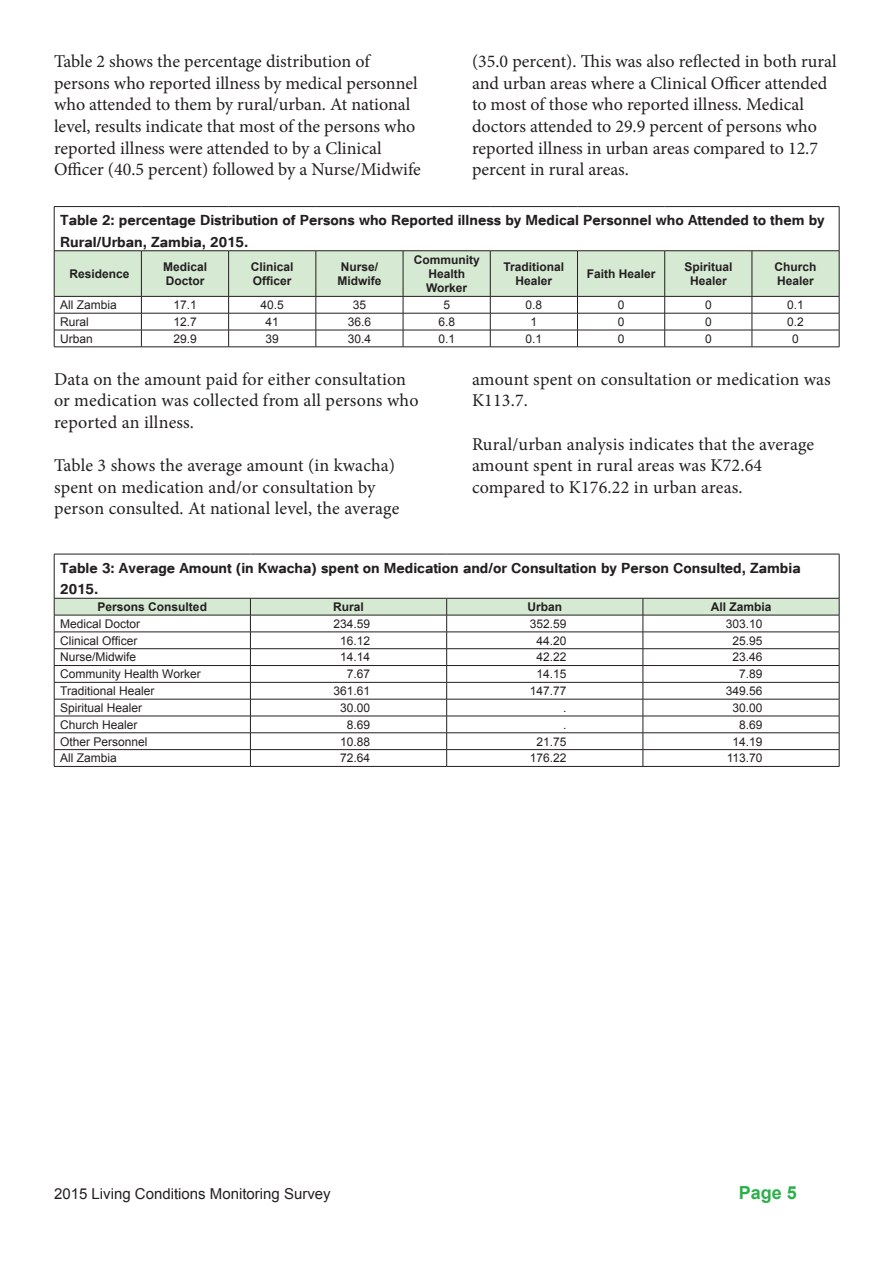
<style>
.page{position:relative;width:893px;height:1263px;background:#fff}
.page>*{position:absolute;margin:0;border:0;box-sizing:border-box;transform-origin:0 0}
.Body_Text{font:18px/21.6px "Minion Pro";color:#231f20}
.Table_Headings{font:700 18px/21.6px "Tunga";color:#231f20}
.t1{font:700 18px "Arial";color:#2bb04a}
.t2{font:15px "Arial";color:#231f20}
.Table_Font{font:12px "Arial";color:#231f20}
.Table_Font-2{font:700 12px/14.4px "Arial";color:#231f20}
</style>
<div class="page">
<hr style="left:54px;top:206px;width:87px;height:1px;background:#231f20">
<hr style="left:54px;top:207px;width:1px;height:44px;background:#231f20">
<hr style="left:141px;top:206px;width:88px;height:1px;background:#231f20">
<hr style="left:229px;top:206px;width:87px;height:1px;background:#231f20">
<hr style="left:316px;top:206px;width:87px;height:1px;background:#231f20">
<hr style="left:403px;top:206px;width:87px;height:1px;background:#231f20">
<hr style="left:490px;top:206px;width:87px;height:1px;background:#231f20">
<hr style="left:577px;top:206px;width:88px;height:1px;background:#231f20">
<hr style="left:665px;top:206px;width:87px;height:1px;background:#231f20">
<hr style="left:752px;top:206px;width:87px;height:1px;background:#231f20">
<hr style="left:839px;top:207px;width:1px;height:44px;background:#231f20">
<hr style="left:54px;top:250px;width:87px;height:1px;background:#231f20">
<hr style="left:141px;top:250px;width:88px;height:1px;background:#231f20">
<hr style="left:229px;top:250px;width:87px;height:1px;background:#231f20">
<hr style="left:316px;top:250px;width:87px;height:1px;background:#231f20">
<hr style="left:403px;top:250px;width:87px;height:1px;background:#231f20">
<hr style="left:490px;top:250px;width:87px;height:1px;background:#231f20">
<hr style="left:577px;top:250px;width:88px;height:1px;background:#231f20">
<hr style="left:665px;top:250px;width:87px;height:1px;background:#231f20">
<hr style="left:752px;top:250px;width:87px;height:1px;background:#231f20">
<svg style="left:54px;top:251px;width:786px;height:96px"></svg>
<hr style="left:54px;top:347px;width:87px;height:1px;background:#231f20">
<hr style="left:141px;top:347px;width:88px;height:1px;background:#231f20">
<hr style="left:229px;top:347px;width:87px;height:1px;background:#231f20">
<hr style="left:316px;top:347px;width:87px;height:1px;background:#231f20">
<hr style="left:403px;top:347px;width:87px;height:1px;background:#231f20">
<hr style="left:490px;top:347px;width:87px;height:1px;background:#231f20">
<hr style="left:577px;top:347px;width:88px;height:1px;background:#231f20">
<hr style="left:665px;top:347px;width:87px;height:1px;background:#231f20">
<hr style="left:752px;top:347px;width:87px;height:1px;background:#231f20">
<hr style="left:54px;top:554px;width:196px;height:1px;background:#231f20">
<hr style="left:54px;top:554px;width:1px;height:44px;background:#231f20">
<hr style="left:250px;top:554px;width:197px;height:1px;background:#231f20">
<hr style="left:447px;top:554px;width:196px;height:1px;background:#231f20">
<hr style="left:643px;top:554px;width:196px;height:1px;background:#231f20">
<hr style="left:839px;top:554px;width:1px;height:44px;background:#231f20">
<svg style="left:54px;top:598px;width:786px;height:168px"></svg>
<hr style="left:54px;top:766px;width:196px;height:1px;background:#231f20">
<hr style="left:250px;top:766px;width:197px;height:1px;background:#231f20">
<hr style="left:447px;top:766px;width:196px;height:1px;background:#231f20">
<hr style="left:643px;top:766px;width:196px;height:1px;background:#231f20">
<p class="Body_Text" style="left:54px;top:51px;width:368px">Table 2 shows the percentage distribution of persons who reported illness by medical personnel who attended to them by rural/urban. At national level, results indicate that most of the persons who reported illness were attended to by a Clinical Officer (40.5 percent) followed by a Nurse/Midwife</p>
<p class="Body_Text" style="left:472px;top:51px;width:366px">(35.0 percent). This was also reflected in both rural and urban areas where a Clinical Officer attended to most of those who reported illness. Medical doctors attended to 29.9 percent of persons who reported illness in urban areas compared to 12.7 percent in rural areas.</p>
<p class="Table_Headings" style="left:60px;top:208px;width:766px">Table 2: percentage Distribution of Persons who Reported illness by Medical Personnel who Attended to them by<br>Rural/Urban, Zambia, 2015.</p>
<p class="Table_Font-2" style="left:69px;top:267px;width:62px">Residence</p>
<p class="Table_Font-2" style="left:163px;top:260px;width:46px">Medical<br>Doctor</p>
<p class="Table_Font-2" style="left:251px;top:260px;width:44px">Clinical<br>Officer</p>
<p class="Table_Font-2" style="left:337px;top:260px;width:46px">Nurse/<br>Midwife</p>
<p class="Table_Font-2" style="left:414px;top:252px;width:67px;text-align:center">Community<br>Health<br>Worker</p>
<p class="Table_Font-2" style="left:504px;top:260px;width:62px;text-align:center">Traditional<br>Healer</p>
<p class="Table_Font-2" style="left:587px;top:267px;width:70px">Faith Healer</p>
<p class="Table_Font-2" style="left:684px;top:260px;width:50px;text-align:center">Spiritual<br>Healer</p>
<p class="Table_Font-2" style="left:774px;top:260px;width:43px">Church<br>Healer</p>
<p class="Table_Font" style="left:60px;top:297px;width:58px">All Zambia</p>
<p class="Table_Font" style="left:173px;top:297px;width:25px">17.1</p>
<p class="Table_Font" style="left:261px;top:297px;width:25px">40.5</p>
<p class="Table_Font" style="left:353px;top:297px;width:15px">35</p>
<p class="Table_Font" style="left:443px;top:297px;width:8px">5</p>
<p class="Table_Font" style="left:526px;top:297px;width:18px">0.8</p>
<p class="Table_Font" style="left:618px;top:297px;width:8px">0</p>
<p class="Table_Font" style="left:705px;top:297px;width:8px">0</p>
<p class="Table_Font" style="left:787px;top:297px;width:18px">0.1</p>
<p class="Table_Font" style="left:60px;top:314px;width:30px">Rural</p>
<p class="Table_Font" style="left:173px;top:314px;width:25px">12.7</p>
<p class="Table_Font" style="left:266px;top:314px;width:15px">41</p>
<p class="Table_Font" style="left:348px;top:314px;width:25px">36.6</p>
<p class="Table_Font" style="left:438px;top:314px;width:18px">6.8</p>
<p class="Table_Font" style="left:531px;top:314px;width:8px">1</p>
<p class="Table_Font" style="left:618px;top:314px;width:8px">0</p>
<p class="Table_Font" style="left:705px;top:314px;width:8px">0</p>
<p class="Table_Font" style="left:787px;top:314px;width:18px">0.2</p>
<p class="Table_Font" style="left:60px;top:331px;width:34px">Urban</p>
<p class="Table_Font" style="left:173px;top:331px;width:25px">29.9</p>
<p class="Table_Font" style="left:266px;top:331px;width:15px">39</p>
<p class="Table_Font" style="left:348px;top:331px;width:25px">30.4</p>
<p class="Table_Font" style="left:438px;top:331px;width:18px">0.1</p>
<p class="Table_Font" style="left:526px;top:331px;width:18px">0.1</p>
<p class="Table_Font" style="left:618px;top:331px;width:8px">0</p>
<p class="Table_Font" style="left:705px;top:331px;width:8px">0</p>
<p class="Table_Font" style="left:792px;top:331px;width:8px">0</p>
<p class="Body_Text" style="left:54px;top:368px;width:366px">Data on the amount paid for either consultation or medication was collected from all persons who reported an illness.</p>
<p class="Body_Text" style="left:54px;top:455px;width:347px">Table 3 shows the average amount (in kwacha) spent on medication and/or consultation by person consulted. At national level, the average</p>
<p class="Body_Text" style="left:472px;top:368px;width:360px">amount spent on consultation or medication was<br>K113.7.</p>
<p class="Body_Text" style="left:472px;top:433px;width:344px">Rural/urban analysis indicates that the average amount spent in rural areas was K72.64 compared to K176.22 in urban areas.</p>
<p class="Table_Headings" style="left:60px;top:556px;width:742px">Table 3: Average Amount (in Kwacha) spent on Medication and/or Consultation by Person Consulted, Zambia<br>2015.</p>
<p class="Table_Font-2" style="left:98px;top:600px;width:111px">Persons Consulted</p>
<p class="Table_Font-2" style="left:333px;top:600px;width:32px">Rural</p>
<p class="Table_Font-2" style="left:527px;top:600px;width:36px">Urban</p>
<p class="Table_Font-2" style="left:711px;top:600px;width:62px">All Zambia</p>
<p class="Table_Font" style="left:60px;top:616px;width:82px">Medical Doctor</p>
<p class="Table_Font" style="left:333px;top:616px;width:38px">234.59</p>
<p class="Table_Font" style="left:530px;top:616px;width:38px">352.59</p>
<p class="Table_Font" style="left:726px;top:616px;width:38px">303.10</p>
<p class="Table_Font" style="left:60px;top:633px;width:79px">Clinical Officer</p>
<p class="Table_Font" style="left:340px;top:633px;width:32px">16.12</p>
<p class="Table_Font" style="left:536px;top:633px;width:32px">44.20</p>
<p class="Table_Font" style="left:733px;top:633px;width:32px">25.95</p>
<p class="Table_Font" style="left:60px;top:649px;width:78px">Nurse/Midwife</p>
<p class="Table_Font" style="left:340px;top:649px;width:32px">14.14</p>
<p class="Table_Font" style="left:536px;top:649px;width:32px">42.22</p>
<p class="Table_Font" style="left:733px;top:649px;width:32px">23.46</p>
<p class="Table_Font" style="left:60px;top:666px;width:142px">Community Health Worker</p>
<p class="Table_Font" style="left:347px;top:666px;width:25px">7.67</p>
<p class="Table_Font" style="left:536px;top:666px;width:32px">14.15</p>
<p class="Table_Font" style="left:739px;top:666px;width:25px">7.89</p>
<p class="Table_Font" style="left:60px;top:683px;width:96px">Traditional Healer</p>
<p class="Table_Font" style="left:333px;top:683px;width:38px">361.61</p>
<p class="Table_Font" style="left:530px;top:683px;width:38px">147.77</p>
<p class="Table_Font" style="left:726px;top:683px;width:38px">349.56</p>
<p class="Table_Font" style="left:60px;top:700px;width:84px">Spiritual Healer</p>
<p class="Table_Font" style="left:340px;top:700px;width:32px">30.00</p>
<p class="Table_Font" style="left:563px;top:700px;width:5px">.</p>
<p class="Table_Font" style="left:733px;top:700px;width:32px">30.00</p>
<p class="Table_Font" style="left:60px;top:717px;width:79px">Church Healer</p>
<p class="Table_Font" style="left:347px;top:717px;width:25px">8.69</p>
<p class="Table_Font" style="left:563px;top:717px;width:5px">.</p>
<p class="Table_Font" style="left:739px;top:717px;width:25px">8.69</p>
<p class="Table_Font" style="left:60px;top:733px;width:89px">Other Personnel</p>
<p class="Table_Font" style="left:340px;top:733px;width:32px">10.88</p>
<p class="Table_Font" style="left:536px;top:733px;width:32px">21.75</p>
<p class="Table_Font" style="left:733px;top:733px;width:32px">14.19</p>
<p class="Table_Font" style="left:60px;top:750px;width:58px">All Zambia</p>
<p class="Table_Font" style="left:340px;top:750px;width:32px">72.64</p>
<p class="Table_Font" style="left:530px;top:750px;width:38px">176.22</p>
<p class="Table_Font" style="left:727px;top:750px;width:37px">113.70</p>
<p class="t2" style="left:54px;top:1183px;width:278px">2015 Living Conditions Monitoring Survey</p>
<p class="t1" style="left:739px;top:1180px;width:60px">Page 5</p>
</div>
